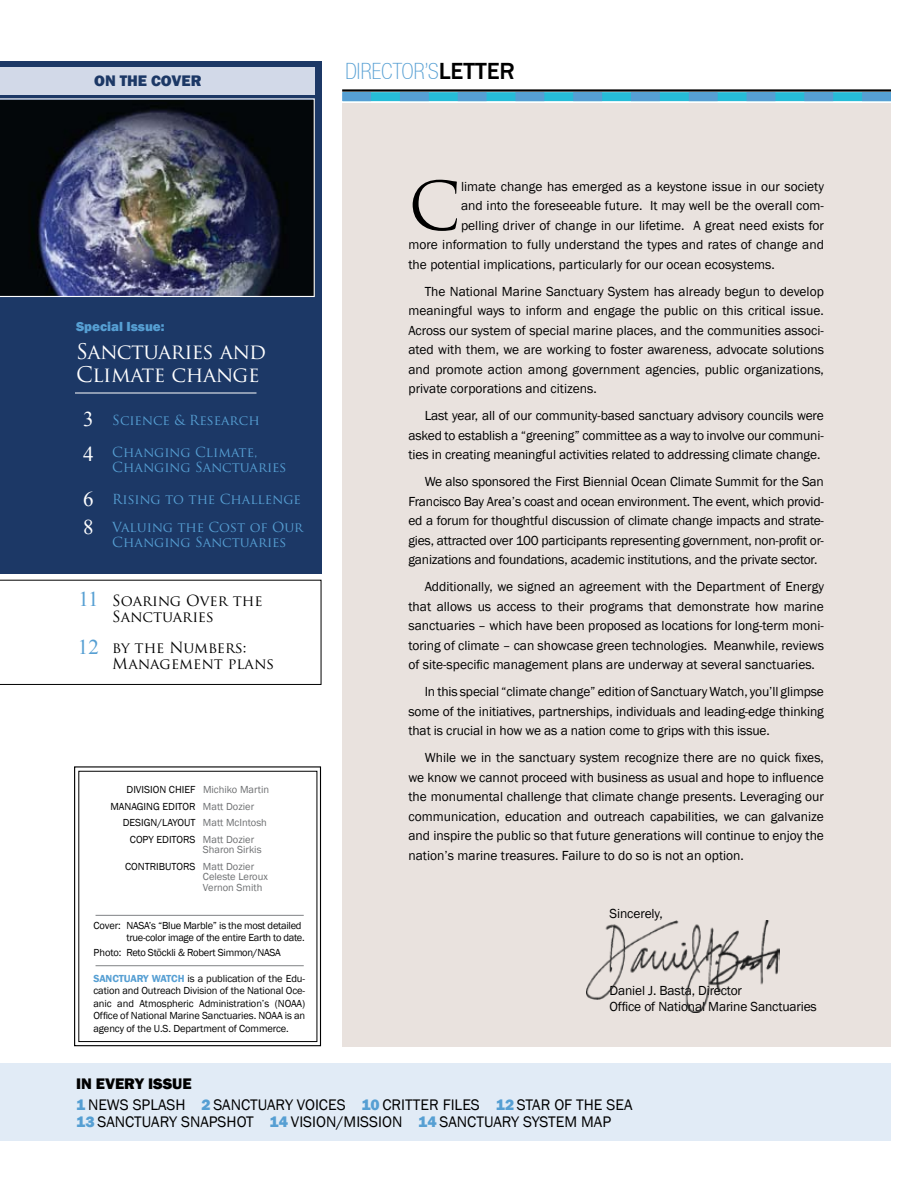
<style>
.page{position:relative;width:918px;height:1188px;background:#fff}
.page>*{position:absolute;margin:0;border:0;box-sizing:border-box;transform-origin:0 0}
.t1{font:65.25px "Trajan";color:#000}
.t2{font:24px "Nimbus San Nov T Lig Con";letter-spacing:-.015em;color:#569fd3}
.t3{font:21px/22.2px "Trajan Pro";letter-spacing:-.02em;color:#fff}
.t4{font:21px/34.5px "Times New Roman";color:#fff}
.t5{font:21px "Times New Roman";color:#569fd3}
.t6{font:15.75px/21px "Franklin Gothic";color:#000}
.t7{font:800 15.75px "Franklin Gothic";color:#1c3866}
.t8{font:15px/15.8px "Trajan Pro";color:#000}
.t9{font:13.5px/19.5px "Franklin Gothic";color:#000;text-align:justify}
.t10{font:13.5px/15.8px "Trajan Pro";color:#569fd3}
.t11{font:800 13.5px "Franklin Gothic";color:#569fd3}
.t12{font:10.5px/12.6px "Franklin Gothic";letter-spacing:-.015em;color:#000;text-align:right}
.t13{font:10.5px/10.5px "Franklin Gothic";color:#6d6f71}
.s1{color:#000}
.s2{color:#6d6f71}
.s3{font-weight:600;color:#569fd3}
.s4{font-family:"Franklin Gothic";font-weight:500;color:#000}
.s5{font-weight:800}
.s6{font-weight:800;color:#569fd3}
</style>
<div class="page">
<div style="left:342px;top:104px;width:549px;height:943px;background:#e9e2de"></div>
<div style="left:0;top:62px;width:321px;height:512px;background:#1c3866"></div>
<hr style="left:342px;top:89px;width:549px;height:3px;background:#000">
<svg style="left:342px;top:92px;width:549px;height:9px;background:#40add5"></svg>
<div style="left:74px;top:766px;width:247px;height:280px;border:1px solid #000"></div>
<div style="left:0;top:1064px;width:891px;height:77px;background:#e1ebf6"></div>
<div style="left:0;top:67px;width:315px;height:27px;background:#d2d9e8"></div>
<img style="left:0;top:98px;width:315px;height:199px">
<hr style="left:96px;top:915px;width:208px;height:1px;background:#808285">
<hr style="left:96px;top:965px;width:208px;height:1px;background:#808285">
<hr style="left:75px;top:393px;width:181px;height:1px;background:#fff">
<img style="left:587px;top:921px;width:192px;height:91px">
<svg style="left:0;top:580px;width:321px;height:105px"></svg>
<p class="t7" style="left:94px;top:71px;width:109px">ON THE COVER</p>
<p class="t11" style="left:76px;top:318px;width:90px">Special Issue:</p>
<h3 class="t3" style="left:76px;top:341px;width:191px">Sanctuaries and<br>Climate change</h3>
<h3 class="t4" style="left:83px;top:402px;width:12px">3<br>4</h3>
<h3 class="t4" style="left:83px;top:484px;width:12px;line-height:28.5px">6<br>8</h3>
<p class="t10" style="left:112px;top:412px;width:149px">Science &amp; Research</p>
<p class="t10" style="left:112px;top:444px;width:176px">Changing Climate,<br>Changing Sanctuaries</p>
<p class="t10" style="left:112px;top:485px;width:193px;line-height:27.8px">Rising to the Challenge<br>Valuing the Cost of Our</p>
<p class="t10" style="left:112px;top:534px;width:176px">Changing Sanctuaries</p>
<h3 class="t5" style="left:78px;top:585px;width:22px">11</h3>
<h3 class="t5" style="left:78px;top:633px;width:23px">12</h3>
<p class="t8" style="left:112px;top:592px;width:152px">Soaring Over the<br>Sanctuaries</p>
<p class="t8" style="left:112px;top:640px;width:164px">by the Numbers:<br>Management plans</p>
<p class="t12" style="left:127px;top:784px;width:61px">DIVISION chief</p>
<p class="t13" style="left:203px;top:785px;width:68px">Michiko Martin</p>
<p class="t12" style="left:110px;top:800px;width:8px">mana</p>
<p class="t12" style="left:137px;top:800px;width:32px">ging edito</p>
<p class="t13" style="left:189px;top:801px;width:67px"><span class="s1">r</span> Matt Dozier</p>
<p class="t12" style="left:123px;top:817px;width:146px">Design/Layout <span class="s2">Matt McIntosh</span></p>
<p class="t12" style="left:130px;top:833px;width:33px">co py edito</p>
<p class="t13" style="left:203px;top:834px;width:60px;text-indent:-20px"><span class="s1">rs</span> Matt Dozier<br>Sharon Sirkis</p>
<p class="t12" style="left:125px;top:860px;width:8px">cont</p>
<p class="t13" style="left:203px;top:861px;width:66px;text-indent:-53px"><span class="s1">ributors</span> Matt Dozier<br>Celeste Leroux<br>Vernon Smith</p>
<p class="t12" style="left:93px;top:920px;width:213px;line-height:12px">Cover: NASA’s “Blue Marble” is the most detailed true-color image of the entire Earth to date.</p>
<p class="t12" style="left:93px;top:947px;width:189px">Photo: Reto Stöckli &amp; Robert Simmon/NASA</p>
<p class="t12" style="left:93px;top:972px;width:213px;text-align:justify"><span class="s3">SANCTUARY WATCH</span> is a publication of the Edu&shy;cation and Outreach Division of the National Oce&shy;anic and Atmospheric Administration’s (NOAA)<br>Office of National Marine Sanctuaries. NOAA is an agency of the U.S. Department of Commerce.</p>
<h2 class="t2" style="left:345px;top:58px;width:172px">DIRECTOR’S<span class="s4">LETTER</span></h2>
<h1 class="t1" style="left:408px;top:167px;width:54px">C</h1>
<p class="t9" style="left:461px;top:177px;width:364px">limate change has emerged as a keystone issue in our society</p>
<p class="t9" style="left:461px;top:196px;width:364px">and into the foreseeable future. It may well be the overall com-</p>
<p class="t9" style="left:461px;top:216px;width:364px">pelling driver of change in our lifetime. A great need exists for</p>
<p class="t9" style="left:408px;top:235px;width:417px">more information to fully understand the types and rates of change and</p>
<p class="t9" style="left:408px;top:255px;width:368px">the potential implications, particularly for our ocean ecosystems.</p>
<p class="t9" style="left:408px;top:282px;width:417px;text-indent:16px">The National Marine Sanctuary System has already begun to develop meaningful ways to inform and engage the public on this critical issue.<br>Across our system of special marine places, and the communities associ&shy;ated with them, we are working to foster awareness, advocate solutions and promote action among government agencies, public organizations, private corporations and citizens.</p>
<p class="t9" style="left:408px;top:406px;width:417px;text-indent:16px">Last year, all of our community-based sanctuary advisory councils were asked to establish a “greening” committee as a way to involve our communi&shy;ties in creating meaningful activities related to addressing climate change.</p>
<p class="t9" style="left:408px;top:472px;width:417px;text-indent:16px">We also sponsored the First Biennial Ocean Climate Summit for the San Francisco Bay Area’s coast and ocean environment. The event, which provid&shy;ed a forum for thoughtful discussion of climate change impacts and strate&shy;gies, attracted over 100 participants representing government, non-profit or&shy;ganizations and foundations, academic institutions, and the private sector.</p>
<p class="t9" style="left:408px;top:577px;width:417px;text-indent:16px">Additionally, we signed an agreement with the Department of Energy that allows us access to their programs that demonstrate how marine sanctuaries – which have been proposed as locations for long-term moni&shy;toring of climate – can showcase green technologies. Meanwhile, reviews of site-specific management plans are underway at several sanctuaries.</p>
<p class="t9" style="left:408px;top:682px;width:417px;text-indent:16px">In this special “climate change” edition of Sanctuary Watch, you’ll glimpse some of the initiatives, partnerships, individuals and leading-edge thinking that is crucial in how we as a nation come to grips with this issue.</p>
<p class="t9" style="left:408px;top:748px;width:417px;text-indent:16px">While we in the sanctuary system recognize there are no quick fixes, we know we cannot proceed with business as usual and hope to influence the monumental challenge that climate change presents. Leveraging our communication, education and outreach capabilities, we can galvanize and inspire the public so that future generations will continue to enjoy the nation’s marine treasures. Failure to do so is not an option.</p>
<p class="t9" style="left:609px;top:904px;width:55px">Sincerely,</p>
<p class="t9" style="left:609px;top:983px;width:209px;line-height:16.2px">Daniel J. Basta, Director<br>Office of National Marine Sanctuaries</p>
<p class="t6" style="left:76px;top:1073px;width:558px"><span class="s5">IN EVERY ISSUE<br></span><span class="s6">1</span> NEWS SPLASH <span class="s6">2</span> SANCTUARY VOICES <span class="s6">10</span> CRITTER FILES <span class="s6">12</span> STAR OF TH E SEA</p>
<p class="t6" style="left:76px;top:1111px;width:535px"><span class="s6">13</span> SANCTUARY SNAPSH OT <span class="s6">14</span> VISION/MISSION <span class="s6">14</span> SANCTUARY SYSTEM MAP</p>
</div>
